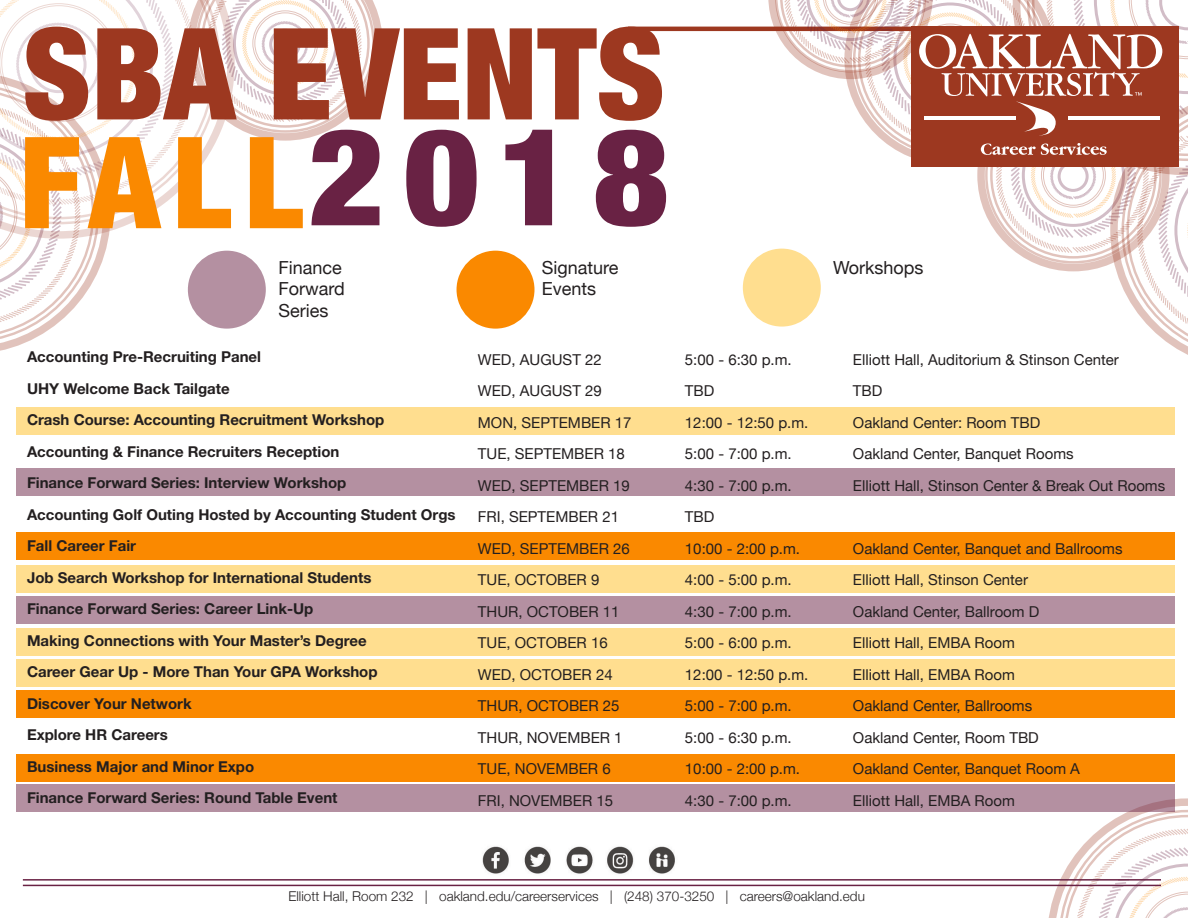
<style>
.page{position:relative;width:1188px;height:918px;background:#fff}
.page>*{position:absolute;margin:0;border:0;box-sizing:border-box;transform-origin:0 0}
.t1{font:900 condensed 135px "Helvetica Neue";color:#692244;scale:1.08 1}
.t2{font:900 condensed 127.5px "Helvetica Neue";color:#9d3820}
.t3{font:900 condensed 127.5px "Helvetica Neue";color:#fa8900}
.t4{font:18px/21.6px "Helvetica Neue";color:#231f20}
.t5{font:15px "Helvetica Neue";color:#231f20}
.t6{font:700 15px "Helvetica Neue";color:#231f20}
.t7{font:300 13.5px "Helvetica Neue";color:#231f20}
</style>
<div class="page">
<hr style="left:628px;top:27px;width:313px;height:4px;background:#9d3820">
<svg style="left:1047px;top:798px;width:141px;height:120px"></svg>
<div style="left:457px;top:251px;width:77px;height:78px;background:#fa8900;border-radius:50%"></div>
<div style="left:743px;top:249px;width:78px;height:78px;background:#ffde8f;border-radius:50%"></div>
<svg style="left:0;top:0;width:383px;height:351px"></svg>
<div style="left:16px;top:407px;width:1158px;height:28px;background:#ffde8f"></div>
<div style="left:16px;top:565px;width:1158px;height:28px;background:#ffde8f"></div>
<div style="left:16px;top:628px;width:1158px;height:28px;background:#ffde8f"></div>
<div style="left:16px;top:659px;width:1158px;height:28px;background:#ffde8f"></div>
<div style="left:16px;top:532px;width:1158px;height:28px;background:#fa8900"></div>
<div style="left:16px;top:690px;width:1158px;height:28px;background:#fa8900"></div>
<div style="left:16px;top:754px;width:1158px;height:28px;background:#fa8900"></div>
<div style="left:16px;top:468px;width:1158px;height:28px;background:#b490a1"></div>
<div style="left:16px;top:596px;width:1158px;height:28px;background:#b490a1"></div>
<div style="left:16px;top:784px;width:1158px;height:28px;background:#b490a1"></div>
<hr style="left:23px;top:885px;width:1138px;height:1px;background:#692244">
<hr style="left:23px;top:879px;width:1138px;height:2px;background:#692244">
<img style="left:482px;top:846px;width:193px;height:28px">
<svg style="left:768px;top:0;width:420px;height:355px"></svg>
<hr style="left:924px;top:116px;width:92px;height:3px;background:#fff">
<hr style="left:1068px;top:116px;width:92px;height:3px;background:#fff">
<p class="t2" style="left:22px;top:-31px;width:644px">SBA EVENTS</p>
<p class="t3" style="left:20px;top:78px;width:285px">FALL</p>
<p class="t1" style="left:309px;top:66px;width:335px">2018</p>
<p class="t4" style="left:279px;top:258px;width:68px">Finance<br>Forward<br>Series</p>
<p class="t4" style="left:542px;top:257px;width:78px">Signature<br>Events</p>
<p class="t4" style="left:833px;top:258px;width:92px">Workshops</p>
<p class="t6" style="left:27px;top:348px;width:236px">Accounting Pre-Recruiting Panel</p>
<p class="t6" style="left:27px;top:379px;width:204px">UHY Welcome Back Tailgate</p>
<p class="t6" style="left:27px;top:411px;width:359px">Crash Course: Accounting Recruitment Workshop</p>
<p class="t6" style="left:27px;top:442px;width:314px">Accounting &amp; Finance Recruiters Reception</p>
<p class="t6" style="left:27px;top:474px;width:321px">Finance Forward Series: Interview Workshop</p>
<p class="t6" style="left:27px;top:505px;width:430px">Accounting Golf Outing Hosted by Accounting Student Orgs</p>
<p class="t6" style="left:27px;top:537px;width:111px">Fall Career Fair</p>
<p class="t6" style="left:27px;top:568px;width:346px">Job Search Workshop for International Students</p>
<p class="t6" style="left:27px;top:600px;width:288px">Finance Forward Series: Career Link-Up</p>
<p class="t6" style="left:27px;top:631px;width:341px">Making Connections with Your Master’s Degree</p>
<p class="t6" style="left:27px;top:663px;width:352px">Career Gear Up - More Than Your GPA Workshop</p>
<p class="t6" style="left:27px;top:694px;width:166px">Discover Your Network</p>
<p class="t6" style="left:27px;top:726px;width:142px">Explore HR Careers</p>
<p class="t6" style="left:27px;top:757px;width:229px">Business Major and Minor Expo</p>
<p class="t6" style="left:27px;top:789px;width:312px">Finance Forward Series: Round Table Event</p>
<p class="t5" style="left:478px;top:349px;width:125px">WED, AUGUST 22</p>
<p class="t5" style="left:478px;top:380px;width:125px">WED, AUGUST 29</p>
<p class="t5" style="left:478px;top:412px;width:155px">MON, SEPTEMBER 17</p>
<p class="t5" style="left:478px;top:443px;width:148px">TUE, SEPTEMBER 18</p>
<p class="t5" style="left:478px;top:475px;width:153px">WED, SEPTEMBER 19</p>
<p class="t5" style="left:478px;top:506px;width:143px">FRI, SEPTEMBER 21</p>
<p class="t5" style="left:478px;top:538px;width:153px">WED, SEPTEMBER 26</p>
<p class="t5" style="left:478px;top:569px;width:123px">TUE, OCTOBER 9</p>
<p class="t5" style="left:478px;top:601px;width:143px">THUR, OCTOBER 11</p>
<p class="t5" style="left:478px;top:632px;width:131px">TUE, OCTOBER 16</p>
<p class="t5" style="left:478px;top:664px;width:136px">WED, OCTOBER 24</p>
<p class="t5" style="left:478px;top:695px;width:143px">THUR, OCTOBER 25</p>
<p class="t5" style="left:478px;top:727px;width:146px">THUR, NOVEMBER 1</p>
<p class="t5" style="left:478px;top:758px;width:134px">TUE, NOVEMBER 6</p>
<p class="t5" style="left:478px;top:790px;width:137px">FRI, NOVEMBER 15</p>
<p class="t5" style="left:685px;top:349px;width:108px">5:00 - 6:30 p.m.</p>
<p class="t5" style="left:685px;top:380px;width:31px">TBD</p>
<p class="t5" style="left:685px;top:412px;width:125px">12:00 - 12:50 p.m.</p>
<p class="t5" style="left:685px;top:443px;width:108px">5:00 - 7:00 p.m.</p>
<p class="t5" style="left:685px;top:475px;width:108px">4:30 - 7:00 p.m.</p>
<p class="t5" style="left:685px;top:506px;width:31px">TBD</p>
<p class="t5" style="left:685px;top:538px;width:117px">10:00 - 2:00 p.m.</p>
<p class="t5" style="left:685px;top:569px;width:108px">4:00 - 5:00 p.m.</p>
<p class="t5" style="left:685px;top:601px;width:108px">4:30 - 7:00 p.m.</p>
<p class="t5" style="left:685px;top:632px;width:108px">5:00 - 6:00 p.m.</p>
<p class="t5" style="left:685px;top:664px;width:125px">12:00 - 12:50 p.m.</p>
<p class="t5" style="left:685px;top:695px;width:108px">5:00 - 7:00 p.m.</p>
<p class="t5" style="left:685px;top:727px;width:108px">5:00 - 6:30 p.m.</p>
<p class="t5" style="left:685px;top:758px;width:117px">10:00 - 2:00 p.m.</p>
<p class="t5" style="left:685px;top:790px;width:108px">4:30 - 7:00 p.m.</p>
<p class="t5" style="left:853px;top:349px;width:267px">Elliott Hall, Auditorium &amp; Stinson Center</p>
<p class="t5" style="left:853px;top:380px;width:31px">TBD</p>
<p class="t5" style="left:853px;top:412px;width:189px">Oakland Center: Room TBD</p>
<p class="t5" style="left:853px;top:443px;width:222px">Oakland Center, Banquet Rooms</p>
<p class="t5" style="left:853px;top:475px;width:314px">Elliott Hall, Stinson Center &amp; Break Out Rooms</p>
<p class="t5" style="left:853px;top:538px;width:271px">Oakland Center, Banquet and Ballrooms</p>
<p class="t5" style="left:853px;top:569px;width:177px">Elliott Hall, Stinson Center</p>
<p class="t5" style="left:853px;top:601px;width:188px">Oakland Center, Ballroom D</p>
<p class="t5" style="left:853px;top:632px;width:163px">Elliott Hall, EMBA Room</p>
<p class="t5" style="left:853px;top:664px;width:163px">Elliott Hall, EMBA Room</p>
<p class="t5" style="left:853px;top:695px;width:181px">Oakland Center, Ballrooms</p>
<p class="t5" style="left:853px;top:727px;width:187px">Oakland Center, Room TBD</p>
<p class="t5" style="left:853px;top:758px;width:229px">Oakland Center, Banquet Room A</p>
<p class="t5" style="left:853px;top:790px;width:163px">Elliott Hall, EMBA Room</p>
<p class="t7" style="left:288px;top:885px;width:578px">Elliott Hall, Room 232 | oakland.edu/careerservices | (248) 370-3250 | careers@oakland.edu</p>
</div>
